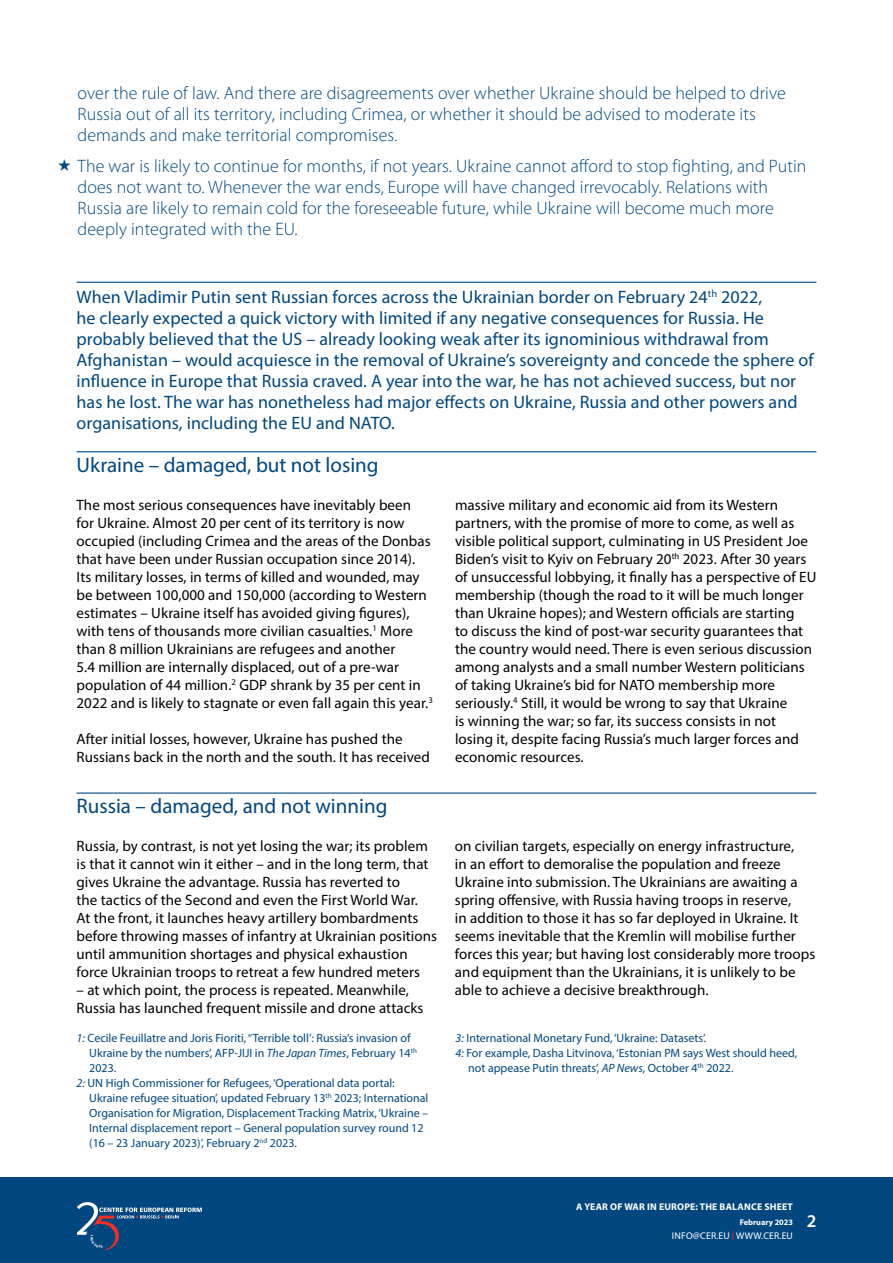
<style>
.page{position:relative;width:893px;height:1263px;background:#fff}
.page>*{position:absolute;margin:0;border:0;box-sizing:border-box;transform-origin:0 0}
.t1{font:21px "Myriad Pro";color:#00467f}
.t2{font:18px/21px "Myriad Pro";letter-spacing:.005em;color:#00467f}
.t3{font:300 18px/21px "Myriad Pro";letter-spacing:.005em;color:#00467f}
.t4{font:600 18px "Myriad Pro";color:#fff}
.t5{font:15px/18px "Myriad Pro";letter-spacing:.005em;color:#000}
.t6{font:12px "Myriad Pro";color:#00467f}
.t7{font:700 9.75px "Myriad Pro";letter-spacing:.02em;color:#fff}
.t8{font:9.75px "Myriad Pro";letter-spacing:.02em;color:#fff}
.t9{font:700 8.25px "Myriad Pro";color:#fff}
.s1{font-style:italic}
.s2{color:#ee3124}
</style>
<div class="page">
<hr style="left:77px;top:282px;width:739px;height:1px;background:#00467f">
<hr style="left:77px;top:451px;width:739px;height:1px;background:#00467f">
<hr style="left:77px;top:792px;width:739px;height:2px;background:#00467f">
<div style="left:0;top:1178px;width:893px;height:85px;background:#00467f"></div>
<svg style="left:77px;top:1202px;width:125px;height:48px"></svg>
<p class="t3" style="left:78px;top:83px;width:710px">over the rule of law. And there are disagreements over whether Ukraine should be helped to drive<br>Russia out of all its territory, including Crimea, or whether it should be advised to moderate its demands and make territorial compromises.</p>
<p class="t3" style="left:78px;top:155px;width:730px">The war is likely to continue for months, if not years. Ukraine cannot afford to stop fighting, and Putin does not want to. Whenever the war ends, Europe will have changed irrevocably. Relations with Russia are likely to remain cold for the foreseeable future, while Ukraine will become much more deeply integrated with the EU.</p>
<p class="t2" style="left:77px;top:286px;width:739px">When Vladimir Putin sent Russian forces across the Ukrainian border on February 24<sup>th</sup> 2022,<br>he clearly expected a quick victory with limited if any negative consequences for Russia. He probably believed that the US – already looking weak after its ignominious withdrawal from Afghanistan – would acquiesce in the removal of Ukraine’s sovereignty and concede the sphere of influence in Europe that Russia craved. A year into the war, he has not achieved success, but nor has he lost. The war has nonetheless had major effects on Ukraine, Russia and other powers and organisations, including the EU and NATO.</p>
<h1 class="t1" style="left:77px;top:452px;width:304px">Ukraine – damaged, but not losing</h1>
<p class="t5" style="left:77px;top:495px;width:358px">The most serious consequences have inevitably been<br>for Ukraine. Almost 20 per cent of its territory is now occupied (including Crimea and the areas of the Donbas that have been under Russian occupation since 2014).<br>Its military losses, in terms of killed and wounded, may be between 100,000 and 150,000 (according to Western estimates – Ukraine itself has avoided giving figures), with tens of thousands more civilian casualties.<sup>1</sup> More than 8 million Ukrainians are refugees and another<br>5.4 million are internally displaced, out of a pre-war population of 44 million.<sup>2</sup> GDP shrank by 35 per cent in 2022 and is likely to stagnate or even fall again this year.<sup>3</sup></p>
<p class="t5" style="left:77px;top:729px;width:355px">After initial losses, however, Ukraine has pushed the<br>Russians back in the north and the south. It has received</p>
<p class="t5" style="left:455px;top:495px;width:363px">massive military and economic aid from its Western partners, with the promise of more to come, as well as visible political support, culminating in US President Joe Biden’s visit to Kyiv on February 20<sup>th</sup> 2023. After 30 years of unsuccessful lobbying, it finally has a perspective of EU membership (though the road to it will be much longer than Ukraine hopes); and Western officials are starting<br>to discuss the kind of post-war security guarantees that the country would need. There is even serious discussion among analysts and a small number Western politicians of taking Ukraine’s bid for NATO membership more seriously.<sup>4</sup> Still, it would be wrong to say that Ukraine<br>is winning the war; so far, its success consists in not losing it, despite facing Russia’s much larger forces and economic resources.</p>
<h1 class="t1" style="left:77px;top:793px;width:312px">Russia – damaged, and not winning</h1>
<p class="t5" style="left:77px;top:837px;width:362px">Russia, by contrast, is not yet losing the war; its problem is that it cannot win it either – and in the long term, that gives Ukraine the advantage. Russia has reverted to<br>the tactics of the Second and even the First World War.<br>At the front, it launches heavy artillery bombardments before throwing masses of infantry at Ukrainian positions until ammunition shortages and physical exhaustion force Ukrainian troops to retreat a few hundred meters</p>
<p class="t5" style="left:77px;top:981px;width:348px">– at which point, the process is repeated. Meanwhile,<br>Russia has launched frequent missile and drone attacks</p>
<p class="t6" style="left:77px;top:1031px;width:336px"><span class="s1">1:</span> Cecile Feuillatre and Joris Fioriti, ‘‘Terrible toll’: Russia’s invasion of</p>
<p class="t6" style="left:89px;top:1046px;width:329px">Ukraine by the numbers’, AFP-JIJI in <span class="s1">The Japan Times</span>, February 14<sup>th</sup></p>
<p class="t6" style="left:89px;top:1061px;width:29px">2023.</p>
<p class="t6" style="left:77px;top:1076px;width:320px"><span class="s1">2:</span> UN High Commissioner for Refugees, ‘Operational data portal:</p>
<p class="t6" style="left:89px;top:1091px;width:341px">Ukraine refugee situation’, updated February 13<sup>th</sup> 2023; I nternational</p>
<p class="t6" style="left:89px;top:1106px;width:340px">Organisation for Migration, Displacement Tracking Matrix, ‘Ukraine –</p>
<p class="t6" style="left:89px;top:1121px;width:336px">I nternal displacement report – General population survey round 12</p>
<p class="t6" style="left:89px;top:1136px;width:209px">(16 – 23 January 2023)’, February 2<sup>nd</sup> 2023.</p>
<p class="t5" style="left:455px;top:837px;width:362px">on civilian targets, especially on energy infrastructure,<br>in an effort to demoralise the population and freeze Ukraine into submission. The Ukrainians are awaiting a spring offensive, with Russia having troops in reserve,<br>in addition to those it has so far deployed in Ukraine. It seems inevitable that the Kremlin will mobilise further forces this year; but having lost considerably more troops and equipment than the Ukrainians, it is unlikely to be able to achieve a decisive breakthrough.</p>
<p class="t6" style="left:455px;top:1031px;width:252px"><span class="s1">3:</span> I nternational Monetary Fund, ‘Ukraine: Datasets’.</p>
<p class="t6" style="left:455px;top:1046px;width:343px"><span class="s1">4:</span> For example, Dasha Litvinova, ‘Estonian PM says West should heed,</p>
<p class="t6" style="left:468px;top:1061px;width:267px">not appease Putin threats’, <span class="s1">AP News</span>, October 4<sup>th</sup> 2022.</p>
<p class="t7" style="left:576px;top:1200px;width:218px">A YEAR OF WAR IN EUROPE: THE BALANCE SHEET</p>
<p class="t9" style="left:740px;top:1217px;width:55px">February 2023</p>
<p class="t8" style="left:672px;top:1229px;width:123px">info@cer.EU <span class="s2">|</span> WWW.CER.EU</p>
<p class="t4" style="left:807px;top:1210px;width:11px">2</p>
</div>
